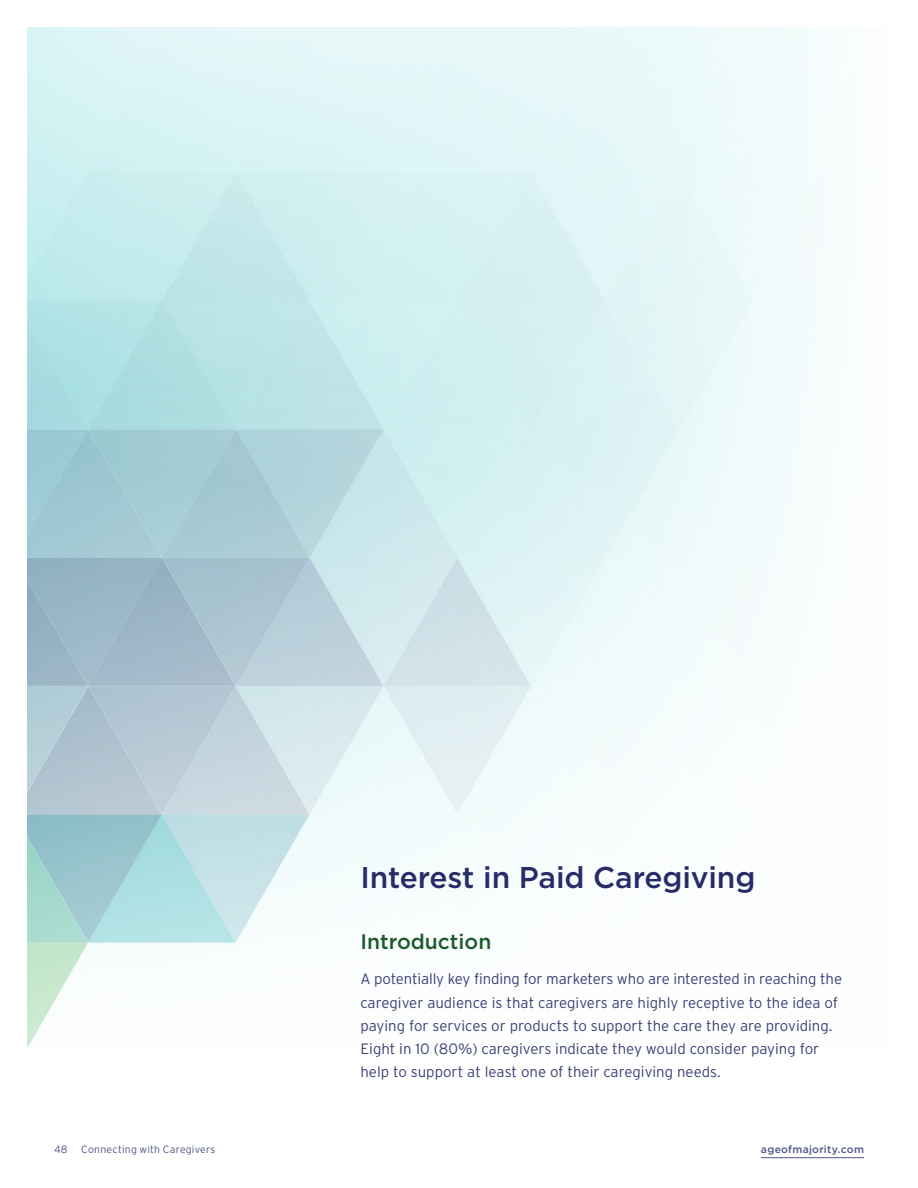
<style>
.page{position:relative;width:918px;height:1188px;background:#fff}
.page>*{position:absolute;margin:0;border:0;box-sizing:border-box;transform-origin:0 0}
.Heading_1{font:500 30px "Gotham";letter-spacing:-.005em;color:#252c67}
.Heading_2{font:500 21px "Gotham";color:#1d5b2d}
.Intro_Paragraph_New{font:300 15px/23.2px "Interstate";color:#3b4176}
.t1{font:300 10.5px "Interstate";letter-spacing:.02em;color:#505685}
.t2{font:500 10.5px "Gotham";letter-spacing:.02em;color:#505685}
</style>
<div class="page">
<hr style="left:761px;top:1157px;width:103px;height:1px;background:#505685">
<h3 class="Heading_1" style="left:360px;top:857px;width:397px">Interest in Paid Caregiving</h3>
<h4 class="Heading_2" style="left:360px;top:928px;width:132px">Introduction</h4>
<p class="Intro_Paragraph_New" style="left:360px;top:967px;width:483px">A potentially key finding for marketers who are interested in reaching the caregiver audience is that caregivers are highly receptive to the idea of paying for services or products to support the care they are providing.<br>Eight in 10 (80%) caregivers indicate they would consider paying for help to support at least one of their caregiving needs.</p>
<p class="t1" style="left:54px;top:1144px;width:15px">48</p>
<p class="t1" style="left:81px;top:1144px;width:136px">Connecting with Caregivers</p>
<p class="t2" style="left:761px;top:1143px;width:105px">ageofmajority.com</p>
</div>
